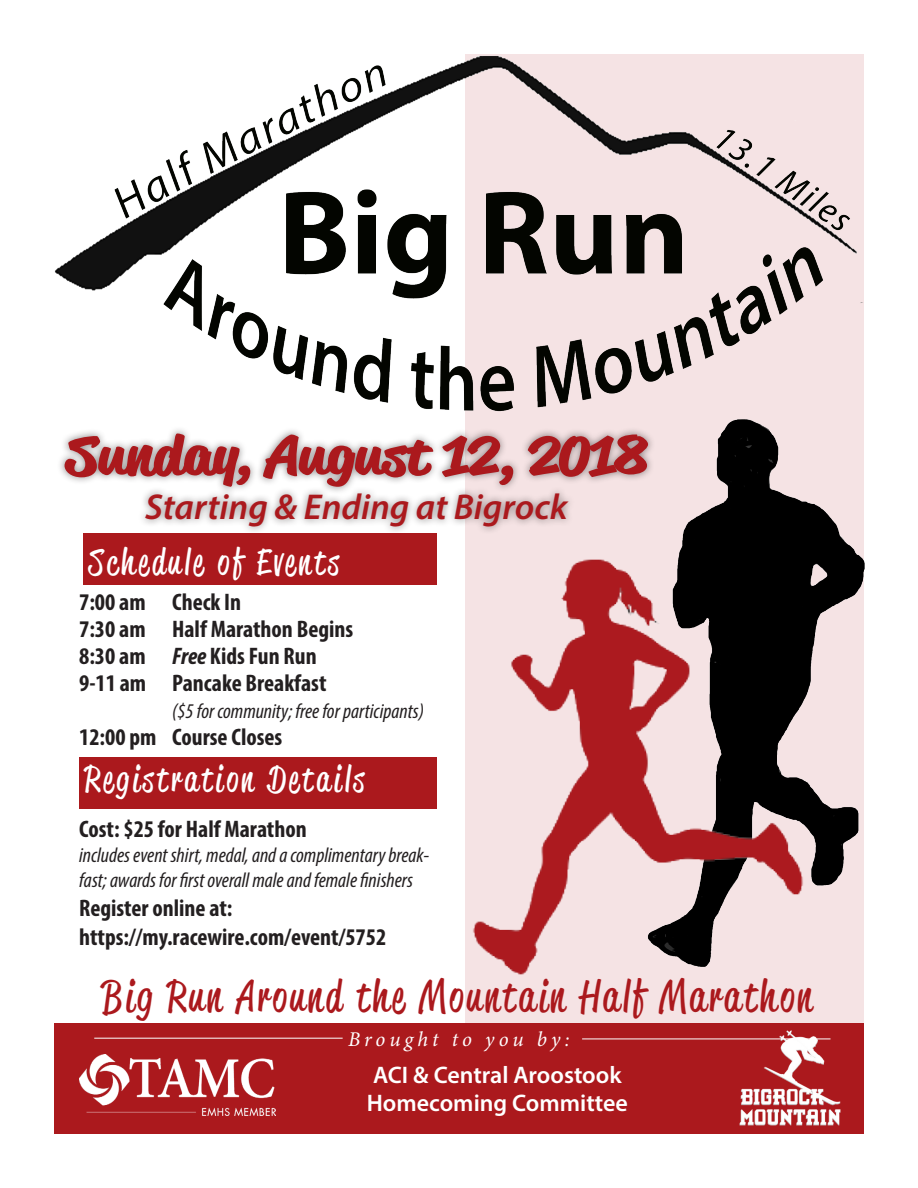
<style>
.page{position:relative;width:918px;height:1188px;background:#fff}
.page>*{position:absolute;margin:0;border:0;box-sizing:border-box;transform-origin:0 0}
.t1{font:700 54px "Reklame Script";color:#ab191d}
.t2{font:43.5px "Reklame Script";letter-spacing:.075em;color:#ab191d}
.t3{font:36px "Reklame Script";letter-spacing:.1em;color:#fff}
.t4{font:italic 600 36px "Myriad Pro";color:#ab191d}
.t5{font:700 condensed 24px "Myriad Pro";color:#231f20}
.t6{font:600 24px "Myriad Pro";color:#fff}
.t7{font:italic condensed 21px/25.2px "Myriad Pro";color:#231f20}
.t8{font:italic 21px "Minion Pro";letter-spacing:.19em;color:#fff}
.s1{font-style:italic}
</style>
<div class="page">
<div style="left:465px;top:54px;width:399px;height:977px;background:#f5e3e4"></div>
<div style="left:57px;top:426px;width:599px;height:109px;background:#231f20;opacity:.54"></div>
<img style="left:54px;top:56px;width:809px;height:356px">
<div style="left:54px;top:1023px;width:810px;height:111px;background:#ab191d"></div>
<img style="left:80px;top:1055px;width:196px;height:61px">
<img style="left:735px;top:1030px;width:106px;height:96px">
<hr style="left:94px;top:1038px;width:249px;height:1px;background:#fff">
<hr style="left:582px;top:1039px;width:249px;height:1px;background:#fff">
<img style="left:564px;top:388px;width:301px;height:498px">
<img style="left:473px;top:557px;width:332px;height:418px">
<div style="left:83px;top:534px;width:353px;height:51px;background:#ab191d"></div>
<div style="left:79px;top:757px;width:357px;height:52px;background:#ab191d"></div>
<p class="t1" style="left:66px;top:418px;width:582px">Sunday, August 12, 2018</p>
<p class="t4" style="left:145px;top:484px;width:424px">Starting &amp; Ending at Bigrock</p>
<p class="t3" style="left:89px;top:537px;width:251px">Schedule of Events</p>
<p class="t5" style="left:79px;top:587px;width:164px">7:00 am Check In</p>
<p class="t5" style="left:79px;top:614px;width:276px">7:30 am Half Marathon Begins</p>
<p class="t5" style="left:79px;top:641px;width:239px">8:30 am <span class="s1">Free</span> Kids Fun Run</p>
<p class="t5" style="left:79px;top:668px;width:249px">9-11 am Pancake Breakfast</p>
<p class="t7" style="left:172px;top:698px;width:253px">($5 for community; free for participants)</p>
<p class="t5" style="left:79px;top:722px;width:205px">12:00 pm Course Closes</p>
<p class="t3" style="left:85px;top:754px;width:281px">Registration Details</p>
<p class="t5" style="left:79px;top:814px;width:229px">Cost: $25 for Half Marathon</p>
<p class="t7" style="left:79px;top:842px;width:352px">includes event shirt, medal, and a complimentary break&shy;fast; awards for first overall male and female finishers</p>
<p class="t5" style="left:79px;top:893px;width:155px">Register online at:</p>
<p class="t5" style="left:79px;top:922px;width:309px">https://my.racewire.com/event/5752</p>
<p class="t2" style="left:102px;top:967px;width:711px">Big Run Around the Mountain Half Marathon</p>
<p class="t8" style="left:348px;top:1025px;width:223px">Brought to you by:</p>
<p class="t6" style="left:373px;top:1059px;width:250px">ACI &amp; Central Aroostook</p>
<p class="t6" style="left:367px;top:1088px;width:263px">Homecoming Committee</p>
</div>
